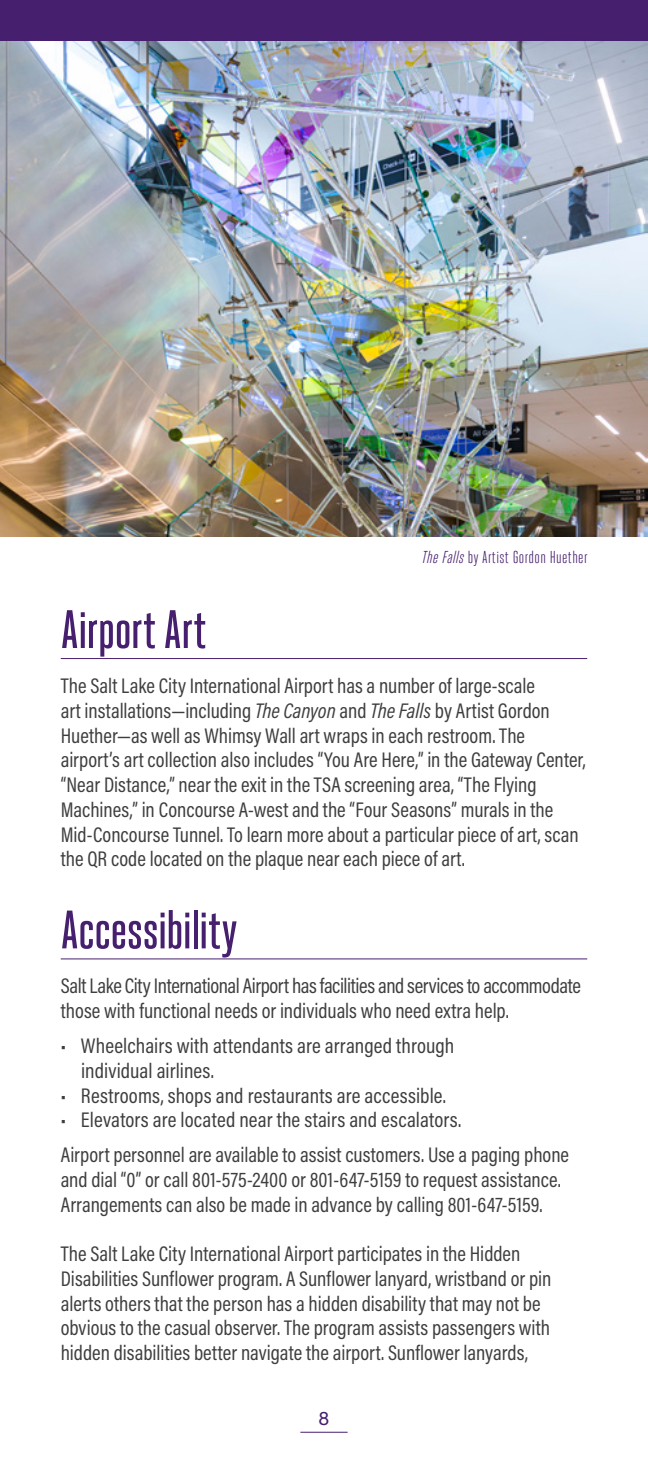
<style>
.page{position:relative;width:648px;height:1458px;background:#fff}
.page>*{position:absolute;margin:0;border:0;box-sizing:border-box;transform-origin:0 0}
.Headline_smaller{font:500 54px "Heroic Condensed";letter-spacing:-.015em;color:#471f6f}
.Body{font:21.38px/24.8px "Acumin Pro Cond";color:#3e3e3f}
.t1{font:19.8px "Acumin Pro";color:#471f6f}
.Body_Copy{font:17.32px "Heroic Condensed";letter-spacing:.02em;color:#471f6f}
.s1{font-style:italic}
</style>
<div class="page">
<hr style="left:300px;top:1432px;width:48px;height:1px;background:#471f6f">
<img style="left:0;top:40px;width:648px;height:496px">
<div style="left:0;top:0;width:648px;height:40px;background:#471f6f"></div>
<hr style="left:61px;top:658px;width:526px;height:1px;background:#471f6f">
<hr style="left:61px;top:958px;width:526px;height:1px;background:#471f6f">
<p class="Body_Copy" style="left:421px;top:548px;width:168px"><span class="s1">TheFalls</span>by Artist Gordon Huether</p>
<p class="Headline_smaller" style="left:61px;top:600px;width:147px">Airport Art</p>
<p class="Body" style="left:61px;top:673px;width:527px">The Salt Lake City International Airport has a number of large-scale<br>art installations—including <span class="s1">The Canyon</span> and <span class="s1">The Falls</span> by Artist Gordon Huether—as well as Whimsy Wall art wraps in each restroom. The airport’s art collection also includes “You Are Here,” in the Gateway Center, “Near Distance,” near the exit in the TSA screening area, “The Flying Machines,” in Concourse A-west and the “Four Seasons” murals in the Mid-Concourse Tunnel. To learn more about a particular piece of art, scan the QR code located on the plaque near each piece of art.</p>
<p class="Headline_smaller" style="left:61px;top:900px;width:178px">Accessibility</p>
<p class="Body" style="left:61px;top:973px;width:522px">Salt Lake City International Airport has facilities and services to accommodate those with functional needs or individuals who need extra help.</p>
<p class="Body" style="left:81px;top:1033px;width:375px;text-indent:-20px">• Wheelchairs with attendants are arranged through individual airlines.</p>
<p class="Body" style="left:61px;top:1082px;width:387px">• Restrooms, shops and restaurants are accessible.</p>
<p class="Body" style="left:61px;top:1107px;width:402px">• Elevators are located near the stairs and escalators.</p>
<p class="Body" style="left:61px;top:1142px;width:510px">Airport personnel are available to assist customers. Use a paging phone and dial “0” or call 801-575-2400 or 801-647-5159 to request assistance.<br>Arrangements can also be made in advance by calling 801-647-5159.</p>
<p class="Body" style="left:61px;top:1241px;width:492px">The Salt Lake City International Airport participates in the Hidden Disabilities Sunflower program. A Sunflower lanyard, wristband or pin alerts others that the person has a hidden disability that may not be obvious to the casual observer. The program assists passengers with hidden disabilities better navigate the airport. Sunflower lanyards,</p>
<p class="t1" style="left:319px;top:1405px;width:12px">8</p>
</div>
